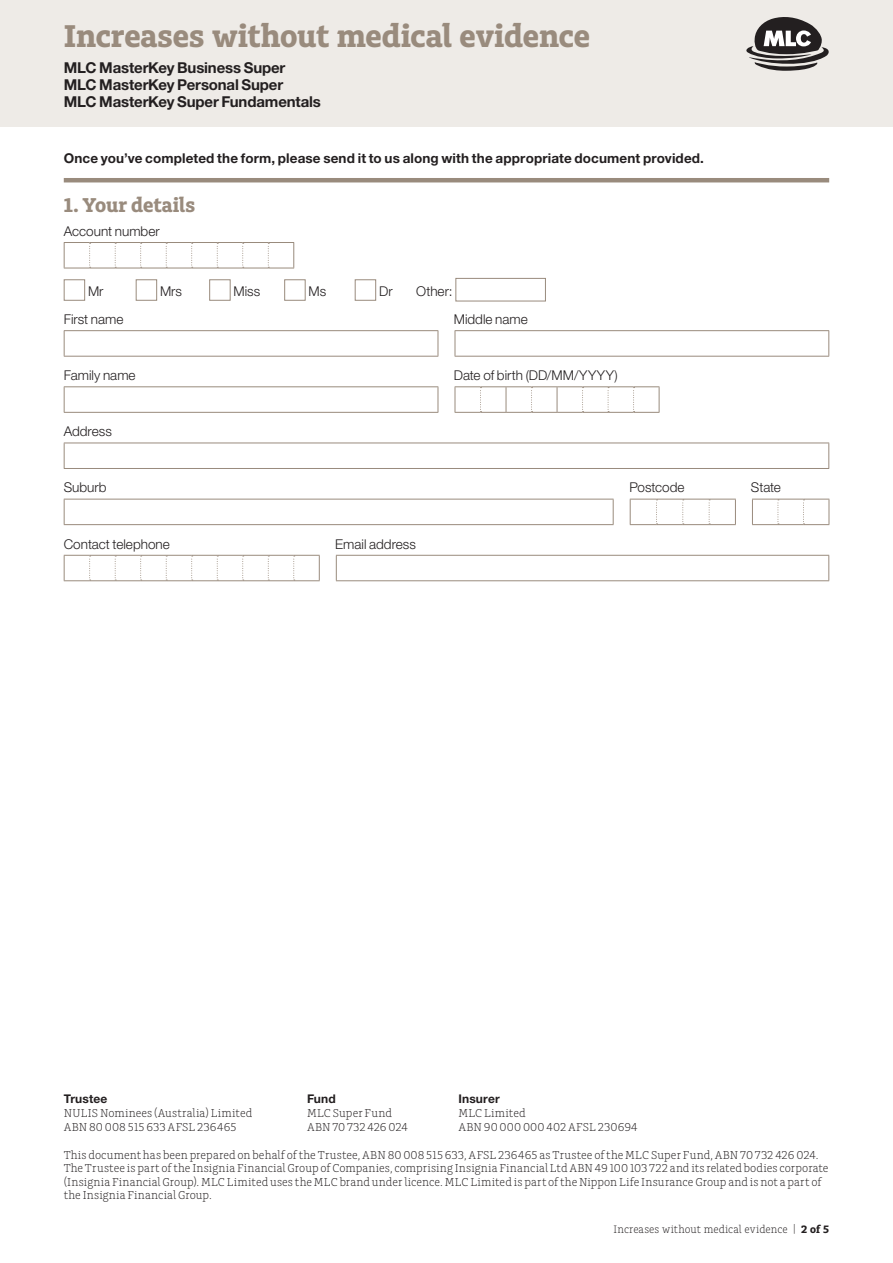
<style>
.page{position:relative;width:893px;height:1263px;background:#fff}
.page>*{position:absolute;margin:0;border:0;box-sizing:border-box;transform-origin:0 0}
.t1{font:700 33px "Charlie Std";letter-spacing:-.005em;color:#998b7d}
.t2{font:700 21px "Charlie Std";color:#998b7d}
.t3{font:700 15px/17.2px "Helvetica Neue LT Std";letter-spacing:-.01em;color:#231f20}
.t4{font:300 13.5px "Helvetica Neue LT Std";color:#231f20}
.t5{font:700 13.5px "Helvetica Neue LT Std";letter-spacing:.01em;color:#231f20}
.t6{font:300 12px/14.2px "Charlie Std";letter-spacing:.01em;color:#231f20}
.t7{font:700 12px "Helvetica Neue LT Std";letter-spacing:.015em;color:#231f20}
.t8{font:300 11.25px "Charlie Std";letter-spacing:.005em;color:#231f20}
.s1{font-weight:700}
</style>
<div class="page">
<hr style="left:64px;top:178px;width:765px;height:4px;background:#998b7d">
<svg style="left:64px;top:242px;width:230px;height:27px"></svg>
<div style="left:64px;top:279px;width:21px;height:22px;background:#fff;border:1px solid #998b7d"></div>
<div style="left:136px;top:279px;width:21px;height:22px;background:#fff;border:1px solid #998b7d"></div>
<div style="left:209px;top:279px;width:22px;height:22px;background:#fff;border:1px solid #998b7d"></div>
<div style="left:284px;top:279px;width:22px;height:22px;background:#fff;border:1px solid #998b7d"></div>
<div style="left:355px;top:279px;width:21px;height:22px;background:#fff;border:1px solid #998b7d"></div>
<div style="left:455px;top:278px;width:91px;height:23px;background:#fff;border:1px solid #998b7d"></div>
<svg style="left:64px;top:331px;width:1px;height:25px"></svg>
<hr style="left:64px;top:330px;width:374px;height:1px;background:#998b7d">
<hr style="left:455px;top:330px;width:374px;height:1px;background:#998b7d">
<svg style="left:438px;top:331px;width:1px;height:25px"></svg>
<svg style="left:455px;top:331px;width:1px;height:25px"></svg>
<svg style="left:828px;top:331px;width:1px;height:25px"></svg>
<hr style="left:64px;top:356px;width:374px;height:1px;background:#998b7d">
<hr style="left:455px;top:356px;width:374px;height:1px;background:#998b7d">
<svg style="left:64px;top:387px;width:1px;height:25px"></svg>
<hr style="left:64px;top:386px;width:374px;height:1px;background:#998b7d">
<svg style="left:438px;top:387px;width:1px;height:25px"></svg>
<hr style="left:64px;top:412px;width:374px;height:1px;background:#998b7d">
<svg style="left:455px;top:386px;width:205px;height:27px"></svg>
<svg style="left:64px;top:444px;width:1px;height:24px"></svg>
<hr style="left:64px;top:443px;width:765px;height:1px;background:#998b7d">
<svg style="left:828px;top:443px;width:1px;height:25px"></svg>
<hr style="left:64px;top:468px;width:765px;height:1px;background:#998b7d">
<svg style="left:64px;top:500px;width:1px;height:24px"></svg>
<hr style="left:64px;top:499px;width:550px;height:1px;background:#998b7d">
<svg style="left:613px;top:499px;width:1px;height:25px"></svg>
<hr style="left:64px;top:524px;width:550px;height:1px;background:#998b7d">
<svg style="left:630px;top:499px;width:106px;height:26px"></svg>
<svg style="left:752px;top:499px;width:78px;height:26px"></svg>
<hr style="left:336px;top:555px;width:493px;height:1px;background:#998b7d">
<svg style="left:336px;top:556px;width:1px;height:24px"></svg>
<svg style="left:828px;top:556px;width:1px;height:24px"></svg>
<svg style="left:64px;top:555px;width:256px;height:26px"></svg>
<hr style="left:336px;top:580px;width:493px;height:1px;background:#998b7d">
<div style="left:0;top:0;width:893px;height:126px;background:#eeebe7"></div>
<svg style="left:746px;top:17px;width:83px;height:54px"></svg>
<h1 class="t1" style="left:64px;top:17px;width:528px">Increases without medical evidence</h1>
<p class="t3" style="left:64px;top:58px;width:259px">MLC MasterKey Business Super<br>MLC MasterKey Personal Super<br>MLC MasterKey Super Fundamentals</p>
<p class="t5" style="left:64px;top:150px;width:642px">Once you’ve completed the form, please send it to us along with the appropriate document provided.</p>
<h2 class="t2" style="left:64px;top:193px;width:133px">1. Your details</h2>
<p class="t4" style="left:64px;top:223px;width:97px">Account number</p>
<p class="t4" style="left:88px;top:283px;width:17px">Mr</p>
<p class="t4" style="left:160px;top:283px;width:24px">Mrs</p>
<p class="t4" style="left:234px;top:283px;width:28px">Miss</p>
<p class="t4" style="left:309px;top:283px;width:19px">Ms</p>
<p class="t4" style="left:379px;top:283px;width:15px">Dr</p>
<p class="t4" style="left:416px;top:283px;width:38px">Other:</p>
<p class="t4" style="left:64px;top:311px;width:61px">First name</p>
<p class="t4" style="left:454px;top:311px;width:76px">Middle name</p>
<p class="t4" style="left:64px;top:367px;width:73px">Family name</p>
<p class="t4" style="left:454px;top:367px;width:165px">Date of birth (DD/MM/YYYY)</p>
<p class="t4" style="left:64px;top:423px;width:50px">Address</p>
<p class="t4" style="left:64px;top:479px;width:44px">Suburb</p>
<p class="t4" style="left:629px;top:479px;width:57px">Postcode</p>
<p class="t4" style="left:751px;top:479px;width:32px">State</p>
<p class="t4" style="left:64px;top:535px;width:108px">Contact telephone</p>
<p class="t4" style="left:335px;top:535px;width:82px">Email address</p>
<p class="t7" style="left:458px;top:1091px;width:43px">Insurer</p>
<p class="t6" style="left:458px;top:1106px;width:181px">MLC Limited<br>ABN 90 000 000 402 AFSL 230694</p>
<p class="t6" style="left:64px;top:1148px;width:766px;line-height:13.5px">This document has been prepared on behalf of the Trustee, ABN 80 008 515 633, AFSL 236465 as Trustee of the MLC Super Fund, ABN 70 732 426 024.<br>The Trustee is part of the Insignia Financial Group of Companies, comprising Insignia Financial Ltd ABN 49 100 103 722 and its related bodies corporate (Insignia Financial Group). MLC Limited uses the MLC brand under licence. MLC Limited is part of the Nippon Life Insurance Group and is not a part of the Insignia Financial Group.</p>
<p class="t7" style="left:307px;top:1091px;width:30px">Fund</p>
<p class="t6" style="left:307px;top:1106px;width:103px">MLC Super Fund<br>ABN 70 732 426 024</p>
<p class="t7" style="left:64px;top:1091px;width:45px">Trustee</p>
<p class="t6" style="left:64px;top:1106px;width:190px">NULIS Nominees (Australia) Limited<br>ABN 80 008 515 633 AFSL 236465</p>
<p class="t8" style="left:614px;top:1223px;width:217px">Increases without medical evidence | <span class="s1">2 of 5</span></p>
</div>
